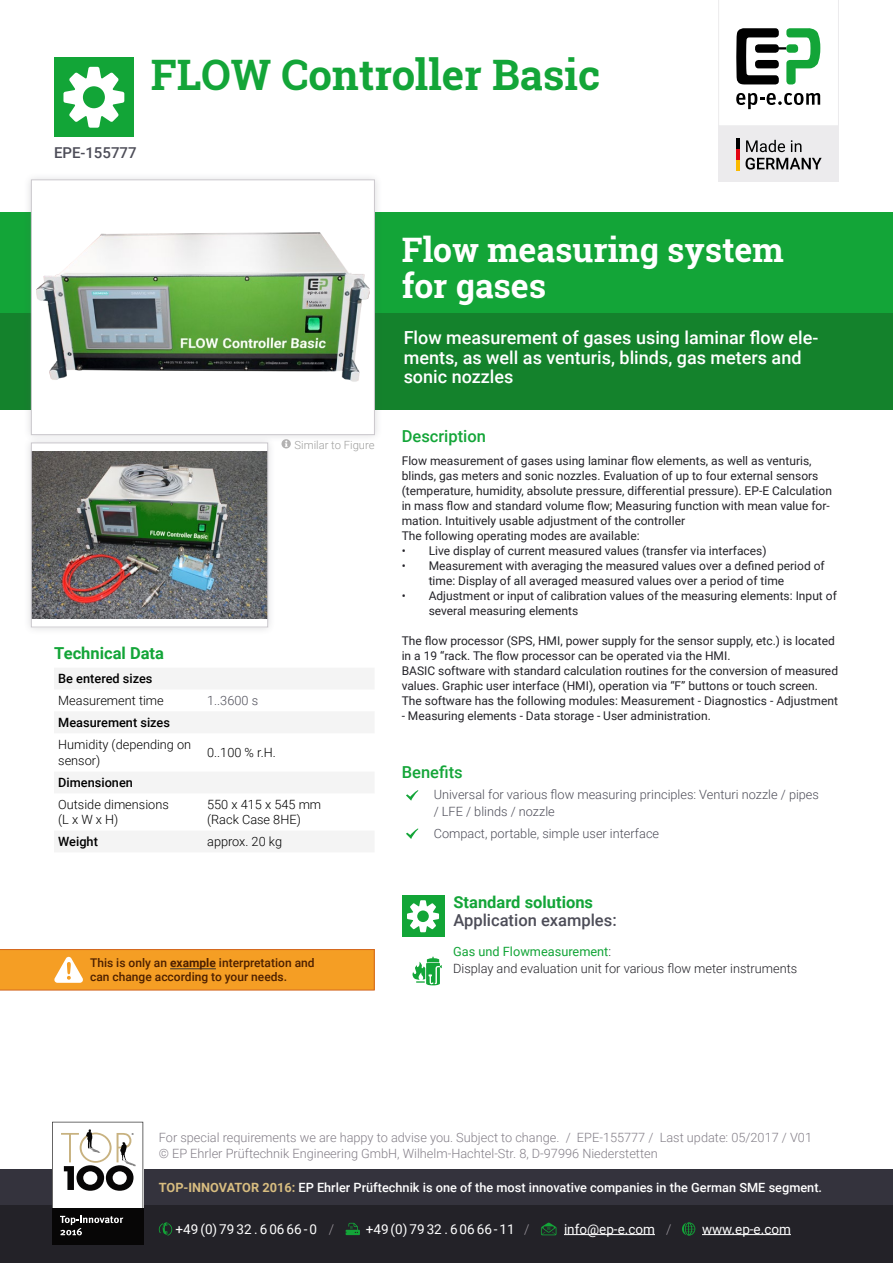
<style>
.page{position:relative;width:893px;height:1263px;background:#fff}
.page>*{position:absolute;margin:0;border:0;box-sizing:border-box;transform-origin:0 0}
.t1{font:700 42px "Roboto Slab";color:#13a538}
.t2{font:700 33.75px/36px "Roboto Slab";color:#fff}
.t3{font:500 18px/19.5px "Roboto";color:#fff}
.t4{font:700 16.5px "Roboto";color:#13a538}
.t5{font:500 16.5px "Roboto";color:#4d4d58}
.t6{font:500 16.5px "Roboto";color:#13a538}
.t7{font:500 15px "Roboto";color:#4d4d58}
.t8{font:13.5px "Roboto";color:#fff}
.t9{font:300 12.75px/16.5px "Roboto";color:#837e87}
.t10{font:300 12.75px/16.5px "Roboto";color:#4d4d58}
.t11{font:300 12.75px/15.3px "Roboto";color:#000}
.t12{font:500 12.75px "Roboto";color:#fff}
.t13{font:300 12.75px/16.5px "Roboto";color:#232228}
.t14{font:500 12.75px "Roboto";color:#000}
.t15{font:12px/15px "Roboto";color:#232228}
.t16{font:500 12px/14.2px "Roboto";color:#4d2000}
.t17{font:300 11.25px "Roboto";color:#9d9d9c}
.s1{font-weight:700}
.s2{font-weight:400;color:#13a538}
.s3{font-weight:700;color:#d8bd80}
.s4{font-weight:300;color:#9d989f}
</style>
<div class="page">
<div style="left:0;top:212px;width:893px;height:102px;background:#13a538"></div>
<div style="left:0;top:314px;width:893px;height:96px;background:#14822c"></div>
<div style="left:24px;top:172px;width:358px;height:270px;background:#4d4d58;opacity:.2"></div>
<div style="left:31px;top:180px;width:344px;height:255px;background:#fff;border:1px solid #cbc8cd"></div>
<svg style="left:718px;top:0;width:121px;height:126px"></svg>
<div style="left:718px;top:126px;width:121px;height:56px;background:#ecebed"></div>
<hr style="left:736px;top:138px;width:4px;height:11px;background:#000">
<hr style="left:736px;top:149px;width:4px;height:11px;background:#e30613">
<hr style="left:736px;top:160px;width:4px;height:11px;background:#fbba00">
<svg style="left:746px;top:140px;width:55px;height:12px"></svg>
<svg style="left:746px;top:158px;width:76px;height:12px"></svg>
<div style="left:402px;top:895px;width:42px;height:42px;background:#12a537"></div>
<svg style="left:407px;top:900px;width:32px;height:32px"></svg>
<div style="left:54px;top:57px;width:80px;height:80px;background:#12a537"></div>
<svg style="left:63px;top:67px;width:61px;height:61px"></svg>
<svg style="left:281px;top:439px;width:10px;height:9px"></svg>
<div style="left:0;top:1169px;width:893px;height:38px;background:#34333d"></div>
<div style="left:0;top:1205px;width:893px;height:58px;background:#232228"></div>
<svg style="left:52px;top:1122px;width:91px;height:87px"></svg>
<div style="left:52px;top:1209px;width:91px;height:36px;background:#070606"></div>
<div style="left:60px;top:1208px;width:83px;height:37px;background:#070606"></div>
<svg style="left:60px;top:1216px;width:63px;height:19px"></svg>
<svg style="left:159px;top:1222px;width:13px;height:14px"></svg>
<svg style="left:346px;top:1223px;width:14px;height:12px"></svg>
<svg style="left:541px;top:1222px;width:15px;height:13px"></svg>
<hr style="left:564px;top:1234px;width:91px;height:1px;background:#fff">
<svg style="left:682px;top:1222px;width:13px;height:14px"></svg>
<hr style="left:702px;top:1234px;width:89px;height:1px;background:#fff">
<svg style="left:0;top:949px;width:375px;height:41px;background:#f39e29"></svg>
<img style="left:36px;top:232px;width:333px;height:150px">
<div style="left:24px;top:435px;width:252px;height:200px;background:#4d4d58;opacity:.2"></div>
<div style="left:31px;top:443px;width:237px;height:184px;background:#fff"></div>
<img style="left:33px;top:452px;width:233px;height:166px">
<div style="left:31px;top:443px;width:237px;height:184px;border:1px solid #cbc8cd"></div>
<svg style="left:54px;top:668px;width:320px;height:184px"></svg>
<svg style="left:406px;top:790px;width:12px;height:11px"></svg>
<svg style="left:406px;top:828px;width:12px;height:11px"></svg>
<svg style="left:412px;top:956px;width:30px;height:29px"></svg>
<h1 class="t1" style="left:151px;top:46px;width:451px">FLOW Controller Basic</h1>
<p class="t7" style="left:54px;top:142px;width:84px">EPE-155777</p>
<h2 class="t2" style="left:402px;top:231px;width:384px">Flow measuring system for gases</h2>
<h3 class="t3" style="left:404px;top:328px;width:416px">Flow measurement of gases using laminar flow ele&shy;ments, as well as venturis, blinds, gas meters and sonic nozzles</h3>
<h3 class="t4" style="left:54px;top:641px;width:111px">Technical Data</h3>
<p class="t17" style="left:295px;top:437px;width:82px">Similar to Figure</p>
<p class="t14" style="left:58px;top:670px;width:96px">Be entered sizes</p>
<p class="t11" style="left:58px;top:692px;width:107px">Measurement time</p>
<p class="t10" style="left:207px;top:692px;width:52px">1..3600 s</p>
<p class="t14" style="left:58px;top:713px;width:113px">Measurement sizes</p>
<p class="t11" style="left:58px;top:735px;width:135px;line-height:16.5px">Humidity (depending on sensor)</p>
<p class="t11" style="left:207px;top:744px;width:70px">0..100 % r.H.</p>
<p class="t14" style="left:58px;top:774px;width:76px">Dimensionen</p>
<p class="t11" style="left:58px;top:796px;width:112px">Outside dimensions (L x W x H)</p>
<p class="t11" style="left:207px;top:796px;width:116px">550 x 415 x 545 mm (Rack Case 8HE)</p>
<p class="t14" style="left:58px;top:832px;width:41px">Weight</p>
<p class="t11" style="left:207px;top:833px;width:76px">approx. 20 kg</p>
<p class="t16" style="left:90px;top:955px;width:226px">This is only an <span class="s1">example</span> interpretation and can change according to your needs.</p>
<h3 class="t6" style="left:402px;top:424px;width:86px">Description</h3>
<p class="t15" style="left:402px;top:453px;width:432px">Flow measurement of gases using laminar flow elements, as well as venturis, blinds, gas meters and sonic nozzles. Evaluation of up to four external sensors (temperature, humidity, absolute pressure, differential pressure). EP-E Calculation in mass flow and standard volume flow; Measuring function with mean value for&shy;mation. Intuitively usable adjustment of the controller<br>The following operating modes are available:</p>
<p class="t15" style="left:402px;top:543px;width:366px">• Live display of current measured values (transfer via interfaces)</p>
<p class="t15" style="left:429px;top:558px;width:398px;text-indent:-27px">• Measurement with averaging the measured values over a defined period of time: Display of all averaged measured values over a period of time</p>
<p class="t15" style="left:429px;top:588px;width:410px;text-indent:-27px">• Adjustment or input of calibration values of the measuring elements: Input of several measuring elements</p>
<p class="t15" style="left:402px;top:633px;width:438px">The flow processor (SPS, HMI, power supply for the sensor supply, etc.) is located in a 19 “rack. The flow processor can be operated via the HMI.<br>BASIC software with standard calculation routines for the conversion of measured values. Graphic user interface (HMI), operation via “F” buttons or touch screen.<br>The software has the following modules: Measurement - Diagnostics - Adjustment</p>
<p class="t15" style="left:402px;top:708px;width:311px">- Measuring elements - Data storage - User administration.</p>
<h3 class="t6" style="left:402px;top:760px;width:62px">Benefits</h3>
<p class="t10" style="left:434px;top:786px;width:387px">Universal for various flow measuring principles: Venturi nozzle / pipes / LFE / blinds / nozzle</p>
<p class="t10" style="left:434px;top:825px;width:227px">Compact, portable, simple user interface</p>
<h3 class="t4" style="left:453px;top:891px;width:141px">Standard solutions</h3>
<h3 class="t5" style="left:453px;top:909px;width:165px">Application examples:</h3>
<p class="t13" style="left:453px;top:943px;width:346px"><span class="s2">Gas und Flowmeasurement</span>:<br>Display and evaluation unit for various flow meter instruments</p>
<p class="t9" style="left:159px;top:1128px;width:655px">For special requirements we are happy to advise you. Subject to change. / EPE-155777 / Last update: 05/2017 / V01 © EP Ehrler Prüftechnik Engineering GmbH, Wilhelm-Hachtel-Str. 8, D-97996 Niederstetten</p>
<p class="t12" style="left:159px;top:1178px;width:665px"><span class="s3">TOP-INNOVATOR 2016:</span> EP Ehrler Prüftechnik is one of the most innovative companies in the German SME segment.</p>
<p class="t8" style="left:176px;top:1219px;width:160px">+49 (0) 79 32 . 6 06 66 - 0 <span class="s4">/</span></p>
<p class="t8" style="left:366px;top:1219px;width:165px">+49 (0) 79 32 . 6 06 66 - 11 <span class="s4">/</span></p>
<p class="t8" style="left:564px;top:1219px;width:109px">info@ep-e.com <span class="s4">/</span></p>
<p class="t8" style="left:702px;top:1219px;width:90px">www.ep-e.com</p>
</div>
